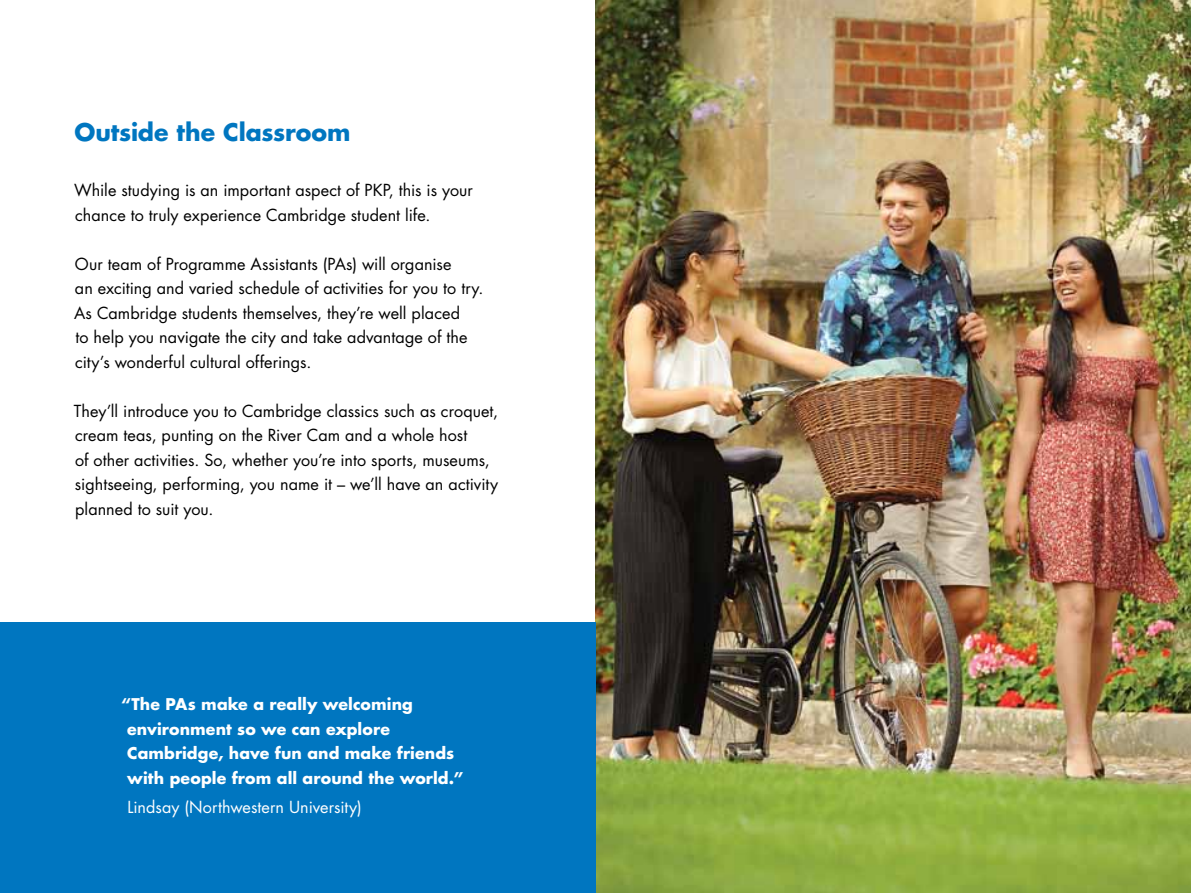
<style>
.page{position:relative;width:1191px;height:893px;background:#fff}
.page>*{position:absolute;margin:0;border:0;box-sizing:border-box;transform-origin:0 0}
.t1{font:700 23.62px "Futura";letter-spacing:-.005em;color:#0076c0}
.t2{font:16.1px/24.5px "Futura";letter-spacing:.005em;color:#000}
.t3{font:16.1px "Futura";letter-spacing:.005em;color:#fff}
.t4{font:700 15.75px/24.5px "Futura";letter-spacing:.005em;color:#fff}
</style>
<div class="page">
<img style="left:595px;top:0;width:596px;height:893px">
<div style="left:0;top:623px;width:595px;height:270px;background:#0076c0"></div>
<h1 class="t1" style="left:74px;top:116px;width:277px">Outside the Classroom</h1>
<p class="t2" style="left:74px;top:178px;width:400px">While studying is an important aspect of PKP, this is your chance to truly experience Cambridge student life.</p>
<p class="t2" style="left:74px;top:251px;width:411px">Our team of Programme Assistants (PAs) will organise<br>an exciting and varied schedule of activities for you to try.<br>As Cambridge students themselves, they’re well placed<br>to help you navigate the city and take advantage of the city’s wonderful cultural offerings.</p>
<p class="t2" style="left:74px;top:398px;width:426px">They’ll introduce you to Cambridge classics such as croquet, cream teas, punting on the River Cam and a whole host<br>of other activities. So, whether you’re into sports, museums, sightseeing, performing, you name it – we’ll have an activity planned to suit you.</p>
<p class="t4" style="left:127px;top:692px;width:338px;text-indent:-5px">“The PAs make a really welcoming environment so we can explore Cambridge, have fun and make friends with people from all around the world.”</p>
<p class="t3" style="left:127px;top:796px;width:236px">Lindsay (Northwestern University)</p>
</div>
